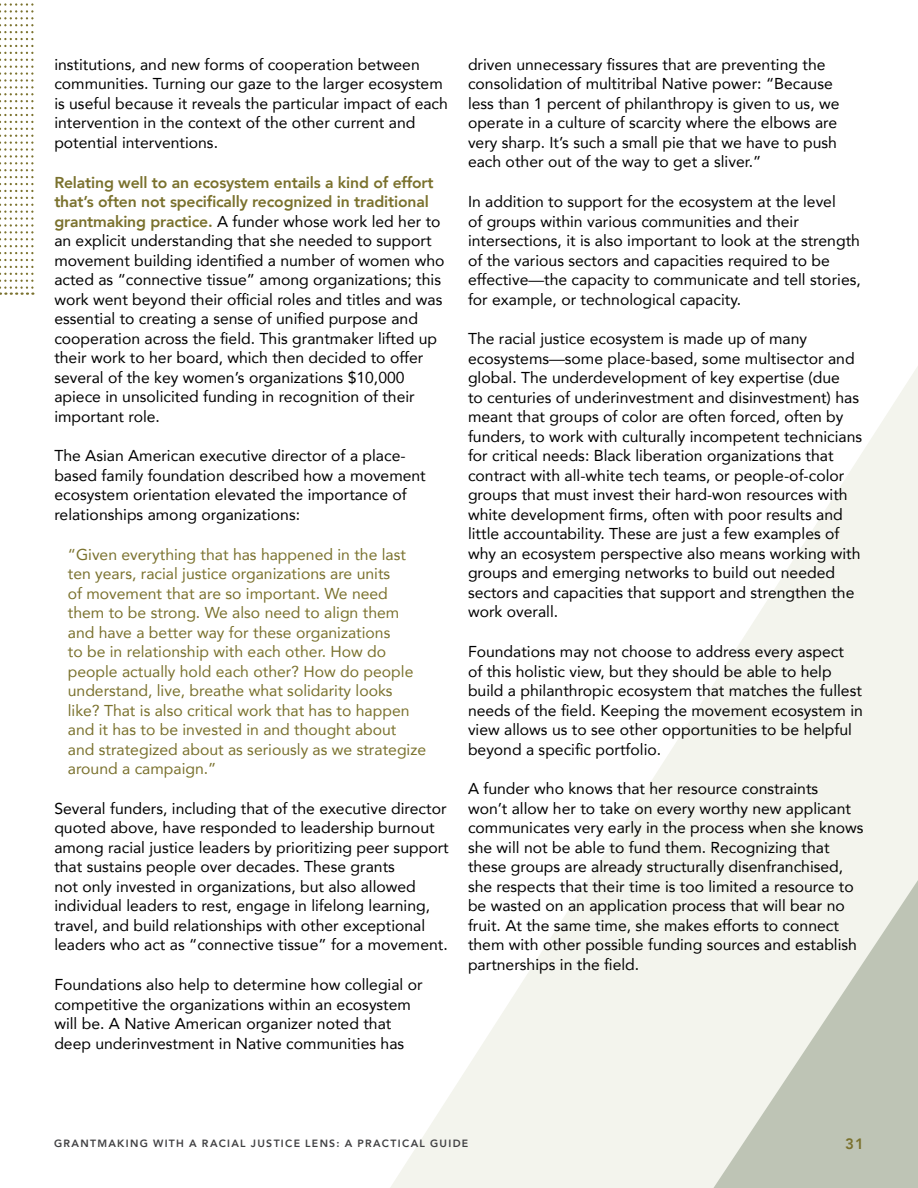
<style>
.page{position:relative;width:918px;height:1188px;background:#fff}
.page>*{position:absolute;margin:0;border:0;box-sizing:border-box;transform-origin:0 0}
.t1{font:15.75px/19.5px "Avenir";color:#000}
.t2{font:15.75px/19.5px "Avenir";color:#7a712d}
.t3{font:800 15px "Avenir";color:#7a712d}
.t4{font:800 10.5px "Avenir";letter-spacing:.125em;color:#404042}
.s1{font-weight:800;color:#7a712d}
</style>
<div class="page">
<svg style="left:390px;top:366px;width:528px;height:822px"></svg>
<svg style="left:701px;top:858px;width:217px;height:330px;background:#dbded4"></svg>
<svg style="left:0;top:3px;width:34px;height:292px"></svg>
<p class="t1" style="left:54px;top:54px;width:395px">institutions, and new forms of cooperation between communities. Turning our gaze to the larger ecosystem is useful because it reveals the particular impact of each intervention in the context of the other current and potential interventions.</p>
<p class="t1" style="left:54px;top:172px;width:392px"><span class="s1">Relating well to an ecosystem entails a kind of effort that’s often not specifically recognized in traditional grantmaking practice.</span> A funder whose work led her to an explicit understanding that she needed to support movement building identified a number of women who acted as “connective tissue” among organizations; this work went beyond their official roles and titles and was essential to creating a sense of unified purpose and cooperation across the field. This grantmaker lifted up their work to her board, which then decided to offer several of the key women’s organizations $10,000 apiece in unsolicited funding in recognition of their important role.</p>
<p class="t1" style="left:54px;top:446px;width:373px">The Asian American executive director of a place&shy;based family foundation described how a movement ecosystem orientation elevated the importance of relationships among organizations:</p>
<p class="t2" style="left:68px;top:544px;width:360px">“Given everything that has happened in the last ten years, racial justice organizations are units<br>of movement that are so important. We need them to be strong. We also need to align them and have a better way for these organizations<br>to be in relationship with each other. How do people actually hold each other? How do people understand, live, breathe what solidarity looks like? That is also critical work that has to happen and it has to be invested in and thought about and strategized about as seriously as we strategize around a campaign.”</p>
<p class="t1" style="left:54px;top:798px;width:396px">Several funders, including that of the executive director quoted above, have responded to leadership burnout among racial justice leaders by prioritizing peer support that sustains people over decades. These grants<br>not only invested in organizations, but also allowed individual leaders to rest, engage in lifelong learning, travel, and build relationships with other exceptional leaders who act as “connective tissue” for a movement.</p>
<p class="t1" style="left:54px;top:974px;width:370px">Foundations also help to determine how collegial or competitive the organizations within an ecosystem will be. A Native American organizer noted that deep underinvestment in Native communities has</p>
<p class="t1" style="left:468px;top:54px;width:373px">driven unnecessary fissures that are preventing the consolidation of multitribal Native power: “Because less than 1 percent of philanthropy is given to us, we operate in a culture of scarcity where the elbows are very sharp. It’s such a small pie that we have to push each other out of the way to get a sliver.”</p>
<p class="t1" style="left:468px;top:191px;width:394px">In addition to support for the ecosystem at the level<br>of groups within various communities and their intersections, it is also important to look at the strength of the various sectors and capacities required to be effective—the capacity to communicate and tell stories, for example, or technological capacity.</p>
<p class="t1" style="left:468px;top:329px;width:396px">The racial justice ecosystem is made up of many ecosystems—some place-based, some multisector and global. The underdevelopment of key expertise (due<br>to centuries of underinvestment and disinvestment) has meant that groups of color are often forced, often by funders, to work with culturally incompetent technicians for critical needs: Black liberation organizations that contract with all-white tech teams, or people-of-color groups that must invest their hard-won resources with white development firms, often with poor results and little accountability. These are just a few examples of why an ecosystem perspective also means working with groups and emerging networks to build out needed sectors and capacities that support and strengthen the work overall.</p>
<p class="t1" style="left:468px;top:641px;width:396px">Foundations may not choose to address every aspect<br>of this holistic view, but they should be able to help build a philanthropic ecosystem that matches the fullest needs of the field. Keeping the movement ecosystem in view allows us to see other opportunities to be helpful beyond a specific portfolio.</p>
<p class="t1" style="left:468px;top:779px;width:397px">A funder who knows that her resource constraints<br>won’t allow her to take on every worthy new applicant communicates very early in the process when she knows she will not be able to fund them. Recognizing that these groups are already structurally disenfranchised, she respects that their time is too limited a resource to be wasted on an application process that will bear no fruit. At the same time, she makes efforts to connect them with other possible funding sources and establish partnerships in the field.</p>
<p class="t4" style="left:54px;top:1135px;width:416px">GRANTMAKING WITH A RACIAL JUSTICE LENS: A PRACTICAL GUIDE</p>
<p class="t3" style="left:845px;top:1132px;width:20px">31</p>
</div>
